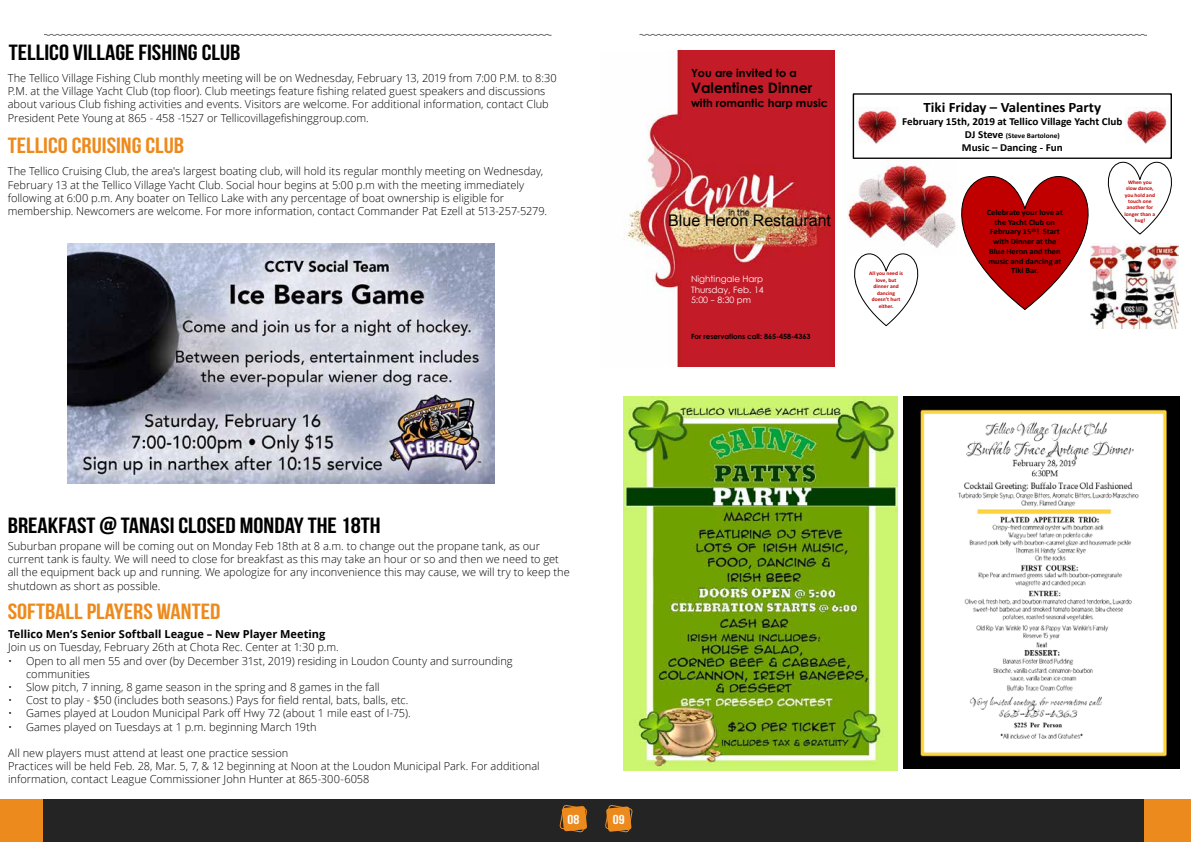
<style>
.page{position:relative;width:1191px;height:842px;background:#fff}
.page>*{position:absolute;margin:0;border:0;box-sizing:border-box;transform-origin:0 0}
.t1{font:700 22px "Bebas Neue";color:#000;scale:1.15 1}
.t2{font:700 22px "Bebas Neue";color:#ec8a1d;scale:1.15 1}
.t3{font:16px "Arial";color:#000}
.t4{font:700 14.4px "Calibri";color:#000}
.t5{font:700 14.4px "Century Gothic";color:#000}
.t6{font:700 13px "Bebas Neue";color:#fff;scale:1.15 1}
.t7{font:700 11.2px "Century Gothic";color:#000}
.t8{font:300 11px/13.2px "Open Sans";color:#000}
.t9{font:700 11px "Open Sans";color:#000}
.t10{font:700 10.8px "Calibri";color:#000}
.t11{font:8.8px/10.4px "Century Gothic";color:#fff;text-align:justify}
.t12{font:700 8.1px/9.7px "Calibri";color:#000;text-align:center}
.t13{font:700 7.2px "Century Gothic";color:#000}
.t14{font:700 7.2px "Calibri";color:#000}
.t15{font:700 5.4px/6.5px "Calibri";color:#c00000;text-align:center}
.s1{font-family:"Lucida Grande"}
.s2{font-size:10.8px}
</style>
<div class="page">
<div style="left:587px;top:799px;width:604px;height:43px;background:#252425"></div>
<div style="left:1144px;top:799px;width:47px;height:43px;background:#ec8a1d"></div>
<svg style="left:605px;top:805px;width:28px;height:28px"></svg>
<svg style="left:639px;top:34px;width:508px;height:2px"></svg>
<div style="left:0;top:799px;width:595px;height:43px;background:#252425"></div>
<svg style="left:559px;top:805px;width:28px;height:28px"></svg>
<svg style="left:44px;top:34px;width:508px;height:2px"></svg>
<div style="left:0;top:799px;width:43px;height:43px;background:#ec8a1d"></div>
<img style="left:903px;top:397px;width:276px;height:372px">
<img style="left:623px;top:397px;width:274px;height:373px">
<div style="left:852px;top:93px;width:320px;height:66px;border:1px solid #000"></div>
<img style="left:856px;top:107px;width:43px;height:37px">
<img style="left:1125px;top:107px;width:43px;height:30px">
<img style="left:848px;top:164px;width:48px;height:65px">
<img style="left:1090px;top:243px;width:88px;height:85px">
<svg style="left:896px;top:130px;width:257px;height:181px"></svg>
<svg style="left:854px;top:229px;width:96px;height:98px"></svg>
<svg style="left:1075px;top:137px;width:97px;height:98px"></svg>
<img style="left:623px;top:50px;width:212px;height:317px">
<img style="left:68px;top:243px;width:427px;height:241px">
<h1 class="t1" style="left:9px;top:40px;width:203px">TELLICO VILLAGE FISHING CLUB</h1>
<p class="t8" style="left:8px;top:71px;width:550px">The Tellico Village Fishing Club monthly meeting will be on Wednesday, February 13, 2019 from 7:00 P.M. to 8:30<br>P.M. at the Village Yacht Club (top floor). Club meetings feature fishing related guest speakers and discussions about various Club fishing activities and events. Visitors are welcome. For additional information, contact Club President Pete Young at 865 - 458 -1527 or Tellicovillagefishinggroup.com.</p>
<h1 class="t2" style="left:8px;top:134px;width:155px">TELLICO CRUISING CLUB</h1>
<p class="t8" style="left:8px;top:164px;width:541px">The Tellico Cruising Club, the area's largest boating club, will hold its regular monthly meeting on Wednesday, February 13 at the Tellico Village Yacht Club. Social hour begins at 5:00 p.m with the meeting immediately following at 6:00 p.m. Any boater on Tellico Lake with any percentage of boat ownership is eligible for membership. Newcomers are welcome. For more information, contact Commander Pat Ezell at 513-257-5279.</p>
<p class="t7" style="left:691px;top:66px;width:107px">You are invited to a</p>
<h3 class="t5" style="left:691px;top:79px;width:123px">Valentines Dinner</h3>
<p class="t7" style="left:691px;top:96px;width:138px">with romantic harp music</p>
<h2 class="t3" style="left:668px;top:210px;width:164px">Blue Heron Restaurant</h2>
<p class="t11" style="left:691px;top:274px;width:74px">Nightingale Harp Thursday, Feb. 14<br>5:00 <span class="s1">–</span> 8:30 pm</p>
<p class="t13" style="left:691px;top:332px;width:121px">For reservations call: 865-458-4363</p>
<h3 class="t4" style="left:923px;top:98px;width:179px">Tiki Friday – Valentines Party</h3>
<p class="t10" style="left:902px;top:115px;width:222px">February 15th, 2019 at Tellico Village Yacht Club</p>
<p class="t14" style="left:965px;top:131px;width:96px"><span class="s2">DJ Steve</span> (Steve Bartolone)</p>
<p class="t10" style="left:962px;top:141px;width:102px">Music – Dancing - Fun</p>
<p class="t15" style="left:869px;top:270px;width:35px">All you need is love, but dinner and dancing doesn’t hurt either.</p>
<p class="t12" style="left:986px;top:207px;width:78px">Celebrate your love at the Yacht Club on<br>February 15<sup>th</sup>! Start with Dinner at the<br>Blue Heron and then music and dancing at<br>Tiki Bar.</p>
<p class="t15" style="left:1124px;top:179px;width:32px">When you slow dance, you hold and touch one another for longer than a hug!</p>
<h1 class="t1" style="left:8px;top:513px;width:326px">BREAKFAST @ TANASI CLOSED MONDAY THE 18TH</h1>
<p class="t8" style="left:8px;top:539px;width:563px">Suburban propane will be coming out on Monday Feb 18th at 8 a.m. to change out the propane tank, as our current tank is faulty. We will need to close for breakfast as this may take an hour or so and then we need to get all the equipment back up and running. We apologize for any inconvenience this may cause, we will try to keep the shutdown as short as possible.</p>
<h1 class="t2" style="left:8px;top:599px;width:186px">SOFTBALL PLAYERS WANTED</h1>
<p class="t9" style="left:8px;top:626px;width:319px">Tellico Men’s Senior Softball League – New Player Meeting</p>
<p class="t8" style="left:8px;top:640px;width:332px">Join us on Tuesday, February 26th at Chota Rec. Center at 1:30 p.m.</p>
<p class="t8" style="left:26px;top:654px;width:488px;text-indent:-18px">• Open to all men 55 and over (by December 31st, 2019) residing in Loudon County and surrounding communities</p>
<p class="t8" style="left:8px;top:680px;width:373px">• Slow pitch, 7 inning, 8 game season in the spring and 8 games in the fall</p>
<p class="t8" style="left:8px;top:693px;width:402px">• Cost to play - $50 (includes both seasons.) Pays for field rental, bats, balls, etc.</p>
<p class="t8" style="left:8px;top:706px;width:404px">• Games played at Loudon Municipal Park off Hwy 72 (about 1 mile east of I-75).</p>
<p class="t8" style="left:8px;top:720px;width:310px">• Games played on Tuesdays at 1 p.m. beginning March 19th</p>
<p class="t8" style="left:8px;top:746px;width:533px">All new players must attend at least one practice session<br>Practices will be held Feb. 28, Mar. 5, 7, &amp; 12 beginning at Noon at the Loudon Municipal Park. For additional information, contact League Commissioner John Hunter at 865-300-6058</p>
<p class="t6" style="left:567px;top:812px;width:12px">08</p>
<p class="t6" style="left:613px;top:812px;width:12px">09</p>
</div>
